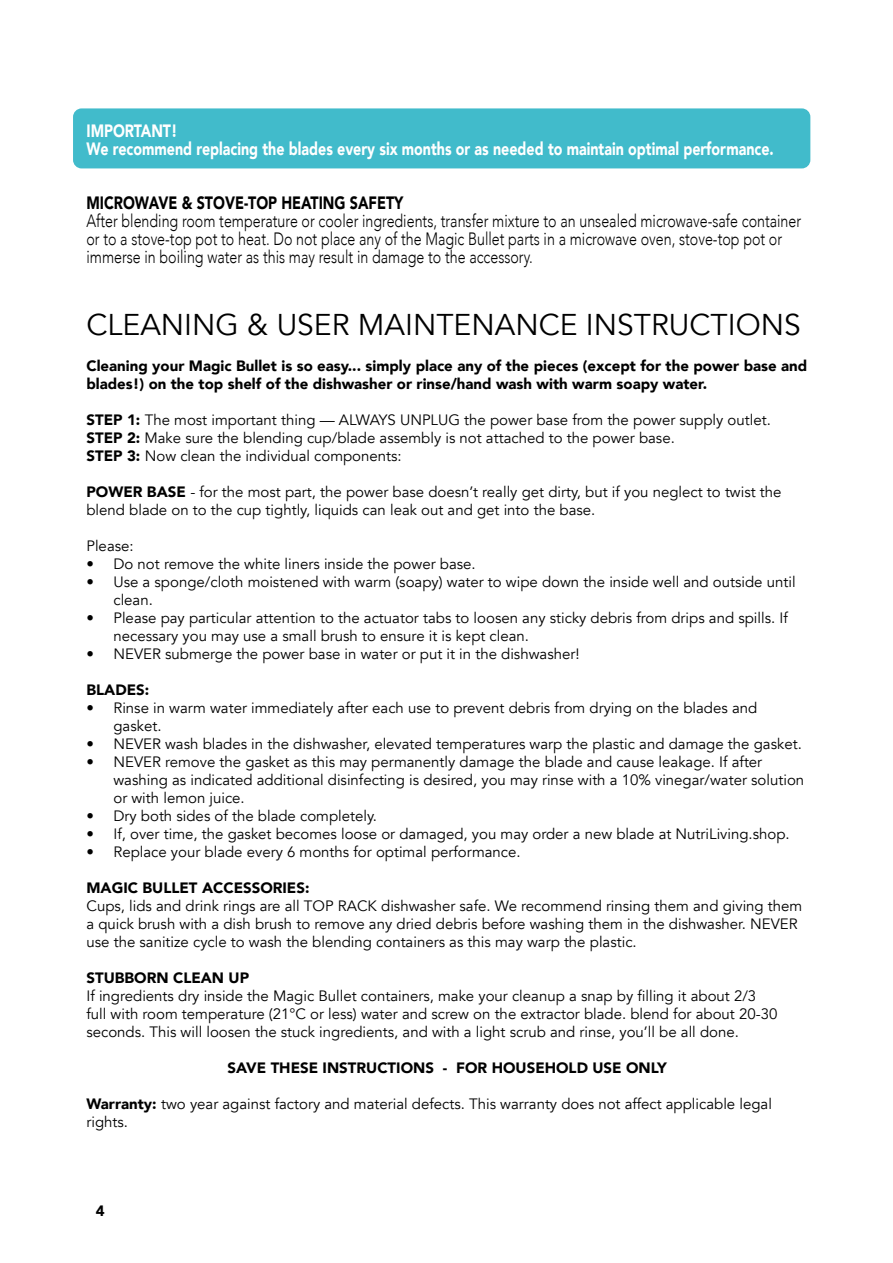
<style>
.page{position:relative;width:893px;height:1263px;background:#fff}
.page>*{position:absolute;margin:0;border:0;box-sizing:border-box;transform-origin:0 0}
.t1{font:30px "Avenir";color:#000}
.t2{font:300 17.85px/18px "Avenir";color:#000;scale:.8 1}
.t3{font:900 17.85px/18px "Avenir";color:#fff;scale:.8 1}
.t4{font:900 17.85px "Avenir";color:#000;scale:.8 1}
.t5{font:15px/18px "Avenir";color:#000}
.t6{font:900 15px/18px "Avenir";color:#000}
.s1{font-weight:900}
</style>
<div class="page">
<div style="left:73px;top:108px;width:737px;height:60px;background:#41bbcb;border-radius:9px"></div>
<p class="t3" style="left:86px;top:121px;width:861px">IMPORTANT!<br>We recommend replacing the blades every six months or as needed to maintain optimal performance.</p>
<p class="t4" style="left:86px;top:188px;width:398px">MICROWAVE &amp; STOVE-TOP HEATING SAFETY</p>
<p class="t2" style="left:86px;top:212px;width:895px">After blending room temperature or cooler ingredients, transfer mixture to an unsealed microwave-safe container or to a stove-top pot to heat. Do not place any of the Magic Bullet parts in a microwave oven, stove-top pot or immerse in boiling water as this may result in damage to the accessory.</p>
<h1 class="t1" style="left:86px;top:307px;width:716px">CLEANING &amp; USER MAINTENANCE INSTRUCTIONS</h1>
<p class="t6" style="left:86px;top:357px;width:722px">Cleaning your Magic Bullet is so easy... simply place any of the pieces (except for the power base and blades!) on the top shelf of the dishwasher or rinse/hand wash with warm soapy water.</p>
<p class="t5" style="left:86px;top:411px;width:686px"><span class="s1">STEP 1:</span> The most important thing — ALWAYS UNPLUG the power base from the power supply outlet.<br><span class="s1">STEP 2:</span> Make sure the blending cup/blade assembly is not attached to the power base.<br><span class="s1">STEP 3:</span> Now clean the individual components:</p>
<p class="t5" style="left:86px;top:483px;width:697px"><span class="s1">POWER BASE</span> - for the most part, the power base doesn’t really get dirty, but if you neglect to twist the blend blade on to the cup tightly, liquids can leak out and get into the base.</p>
<p class="t5" style="left:86px;top:537px;width:49px">Please:</p>
<p class="t5" style="left:86px;top:555px;width:391px">• Do not remove the white liners inside the power base.</p>
<p class="t5" style="left:113px;top:573px;width:684px;text-indent:-27px">• Use a sponge/cloth moistened with warm (soapy) water to wipe down the inside well and outside until clean.</p>
<p class="t5" style="left:113px;top:609px;width:676px;text-indent:-27px">• Please pay particular attention to the actuator tabs to loosen any sticky debris from drips and spills. If necessary you may use a small brush to ensure it is kept clean.</p>
<p class="t5" style="left:86px;top:645px;width:495px">• NEVER submerge the power base in water or put it in the dishwasher!</p>
<p class="t6" style="left:86px;top:681px;width:64px">BLADES:</p>
<p class="t5" style="left:113px;top:699px;width:645px;text-indent:-27px">• Rinse in warm water immediately after each use to prevent debris from drying on the blades and gasket.</p>
<p class="t5" style="left:86px;top:735px;width:717px">• NEVER wash blades in the dishwasher, elevated temperatures warp the plastic and damage the gasket.</p>
<p class="t5" style="left:113px;top:753px;width:692px;text-indent:-27px">• NEVER remove the gasket as this may permanently damage the blade and cause leakage. If after washing as indicated additional disinfecting is desired, you may rinse with a 10% vinegar/water solution or with lemon juice.</p>
<p class="t5" style="left:86px;top:807px;width:292px">• Dry both sides of the blade completely.</p>
<p class="t5" style="left:86px;top:825px;width:705px">• If, over time, the gasket becomes loose or damaged, you may order a new blade at NutriLiving.shop.</p>
<p class="t5" style="left:86px;top:843px;width:436px">• Replace your blade every 6 months for optimal performance.</p>
<p class="t6" style="left:86px;top:879px;width:225px">MAGIC BULLET ACCESSORIES:</p>
<p class="t5" style="left:86px;top:897px;width:717px">Cups, lids and drink rings are all TOP RACK dishwasher safe. We recommend rinsing them and giving them a quick brush with a dish brush to remove any dried debris before washing them in the dishwasher. NEVER use the sanitize cycle to wash the blending containers as this may warp the plastic.</p>
<p class="t6" style="left:86px;top:969px;width:164px">STUBBORN CLEAN UP</p>
<p class="t5" style="left:86px;top:987px;width:692px">If ingredients dry inside the Magic Bullet containers, make your cleanup a snap by filling it about 2/3 full with room temperature (21°C or less) water and screw on the extractor blade. blend for about 20-30 seconds. This will loosen the stuck ingredients, and with a light scrub and rinse, you’ll be all done.</p>
<p class="t6" style="left:227px;top:1059px;width:441px">SAVE THESE INSTRUCTIONS - FOR HOUSEHOLD USE ONLY</p>
<p class="t5" style="left:86px;top:1095px;width:687px"><span class="s1">Warranty:</span> two year against factory and material defects. This warranty does not affect applicable legal rights.</p>
<p class="t6" style="left:96px;top:1201px;width:10px">4</p>
</div>
